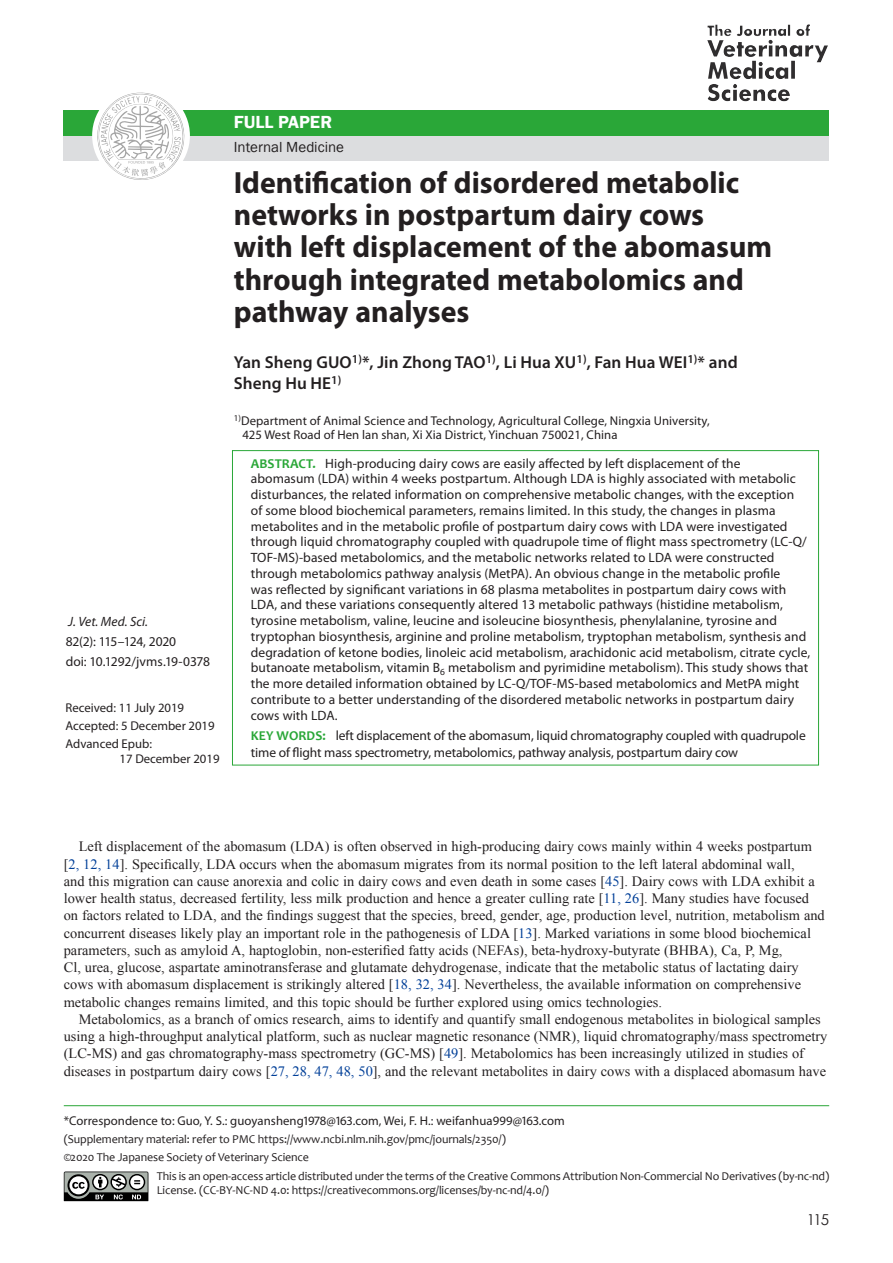
<style>
.page{position:relative;width:893px;height:1263px;background:#fff}
.page>*{position:absolute;margin:0;border:0;box-sizing:border-box;transform-origin:0 0}
.t1{font:700 30.75px/32.2px "Myriad Pro";color:#231f20}
.t2{font:600 18px "Franklin Gothic";color:#fff}
.t3{font:600 17.25px/21px "Myriad Pro";letter-spacing:.005em;color:#231f20}
.t4{font:15px "Franklin Gothic";color:#231f20}
.t5{font:15px "Century Gothic";color:#231f20}
.t6{font:14.25px/17.2px "Times New Roman";color:#231f20}
.t7{font:13.5px/15.8px "Myriad Pro";letter-spacing:.005em;color:#231f20}
.t8{font:italic 13.5px "Myriad Pro";color:#231f20}
.t9{font:12.75px/17.9px "Myriad Pro";letter-spacing:.005em;color:#231f20}
.t10{font:12px/17.9px "Candara";letter-spacing:-.01em;color:#231f20}
.s1{font-family:"Candara";font-weight:700;color:#2aa738}
.s2{color:#003f98}
</style>
<div class="page">
<hr style="left:64px;top:1105px;width:765px;height:1px;background:#2aa738">
<div style="left:64px;top:136px;width:765px;height:25px;background:#dcdddf"></div>
<div style="left:64px;top:111px;width:765px;height:25px;background:#2aa738"></div>
<div style="left:92px;top:87px;width:98px;height:97px;background:#fff;border-radius:50%"></div>
<svg style="left:94px;top:92px;width:93px;height:88px"></svg>
<img style="left:707px;top:24px;width:106px;height:33px">
<svg style="left:64px;top:1171px;width:84px;height:30px"></svg>
<p class="t8" style="left:68px;top:613px;width:81px">J. Vet. Med. Sci.</p>
<p class="t7" style="left:66px;top:631px;width:146px;line-height:20px">82(2): 115–124, 2020<br>doi: 10.1292/jvms.19-0378</p>
<p class="t9" style="left:66px;top:698px;width:151px">Received: 11 July 2019<br>Accepted: 5 December 2019<br>Advanced Epub:</p>
<p class="t9" style="left:120px;top:750px;width:102px">17 December 2019</p>
<p class="t2" style="left:234px;top:111px;width:100px">FULL PAPER</p>
<p class="t4" style="left:234px;top:138px;width:112px">Internal Medicine</p>
<h1 class="t1" style="left:234px;top:165px;width:540px">Identification of disordered metabolic networks in postpartum dairy cows<br>with left displacement of the abomasum through integrated metabolomics and pathway analyses</h1>
<p class="t3" style="left:234px;top:352px;width:505px">Yan Sheng GUO<sup>1)</sup>*, Jin Zhong TAO<sup>1)</sup>, Li Hua XU<sup>1)</sup>, Fan Hua WEI<sup>1)</sup>* and<br>Sheng Hu HE<sup>1)</sup></p>
<p class="t9" style="left:242px;top:413px;width:469px;line-height:14.2px;text-indent:-9px"><sup>1)</sup>Department of Animal Science and Technology, Agricultural College, Ningxia University,<br>425 West Road of Hen lan shan, Xi Xia District, Yinchuan 750021, China</p>
<p class="t7" style="left:251px;top:455px;width:561px"><span class="s1">ABSTRACT.</span> High-producing dairy cows are easily affected by left displacement of the<br>abomasum (LDA) within 4 weeks postpartum. Although LDA is highly associated with metabolic disturbances, the related information on comprehensive metabolic changes, with the exception<br>of some blood biochemical parameters, remains limited. In this study, the changes in plasma metabolites and in the metabolic profile of postpartum dairy cows with LDA were investigated through liquid chromatography coupled with quadrupole time of flight mass spectrometry (LC-Q/ TOF-MS)-based metabolomics, and the metabolic networks related to LDA were constructed through metabolomics pathway analysis (MetPA). An obvious change in the metabolic profile<br>was reflected by significant variations in 68 plasma metabolites in postpartum dairy cows with LDA, and these variations consequently altered 13 metabolic pathways (histidine metabolism, tyrosine metabolism, valine, leucine and isoleucine biosynthesis, phenylalanine, tyrosine and tryptophan biosynthesis, arginine and proline metabolism, tryptophan metabolism, synthesis and degradation of ketone bodies, linoleic acid metabolism, arachidonic acid metabolism, citrate cycle, butanoate metabolism, vitamin B<sub>6</sub> metabolism and pyrimidine metabolism). This study shows that the more detailed information obtained by LC-Q/TOF-MS-based metabolomics and MetPA might contribute to a better understanding of the disordered metabolic networks in postpartum dairy cows with LDA.</p>
<p class="t7" style="left:251px;top:727px;width:556px;line-height:16.5px"><span class="s1">KEY WORDS:</span> left displacement of the abomasum, liquid chromatography coupled with quadrupole time of flight mass spectrometry, metabolomics, pathway analysis, postpartum dairy cow</p>
<p class="t6" style="left:64px;top:838px;width:762px;text-indent:15px">Left displacement of the abomasum (LDA) is often observed in high-producing dairy cows mainly within 4 weeks postpartum [<span class="s2">2, 12, 14</span>]. Specifically, LDA occurs when the abomasum migrates from its normal position to the left lateral abdominal wall,<br>and this migration can cause anorexia and colic in dairy cows and even death in some cases [<span class="s2">45</span>]. Dairy cows with LDA exhibit a lower health status, decreased fertility, less milk production and hence a greater culling rate [<span class="s2">11, 26</span>]. Many studies have focused on factors related to LDA, and the findings suggest that the species, breed, gender, age, production level, nutrition, metabolism and concurrent diseases likely play an important role in the pathogenesis of LDA [<span class="s2">13</span>]. Marked variations in some blood biochemical parameters, such as amyloid A, haptoglobin, non-esterified fatty acids (NEFAs), beta-hydroxy-butyrate (BHBA), Ca, P, Mg,<br>Cl, urea, glucose, aspartate aminotransferase and glutamate dehydrogenase, indicate that the metabolic status of lactating dairy cows with abomasum displacement is strikingly altered [<span class="s2">18, 32, 34</span>]. Nevertheless, the available information on comprehensive metabolic changes remains limited, and this topic should be further explored using omics technologies.</p>
<p class="t6" style="left:64px;top:1010px;width:765px;text-indent:15px">Metabolomics, as a branch of omics research, aims to identify and quantify small endogenous metabolites in biological samples using a high-throughput analytical platform, such as nuclear magnetic resonance (NMR), liquid chromatography/mass spectrometry (LC-MS) and gas chromatography-mass spectrometry (GC-MS) [<span class="s2">49</span>]. Metabolomics has been increasingly utilized in studies of diseases in postpartum dairy cows [<span class="s2">27, 28, 47, 48, 50</span>], and the relevant metabolites in dairy cows with a displaced abomasum have</p>
<p class="t9" style="left:64px;top:1111px;width:503px">*Correspondence to: Guo, Y. S.: guoyansheng1978@163.com, Wei, F. H.: weifanhua999@163.com</p>
<p class="t10" style="left:64px;top:1130px;width:444px">(Supplementary material: refer to PMC https://www.ncbi.nlm.nih.gov/pmc/journals/2350/) ©2020 The Japanese Society of Veterinary Science</p>
<p class="t10" style="left:157px;top:1169px;width:674px;line-height:13.5px">This is an open-access article distributed under the terms of the Creative Commons Attribution Non-Commercial No Derivatives (by-nc-nd)<br>License. (CC-BY-NC-ND 4.0: https://creativecommons.org/licenses/by-nc-nd/4.0/)</p>
<p class="t5" style="left:807px;top:1209px;width:24px">115</p>
</div>
